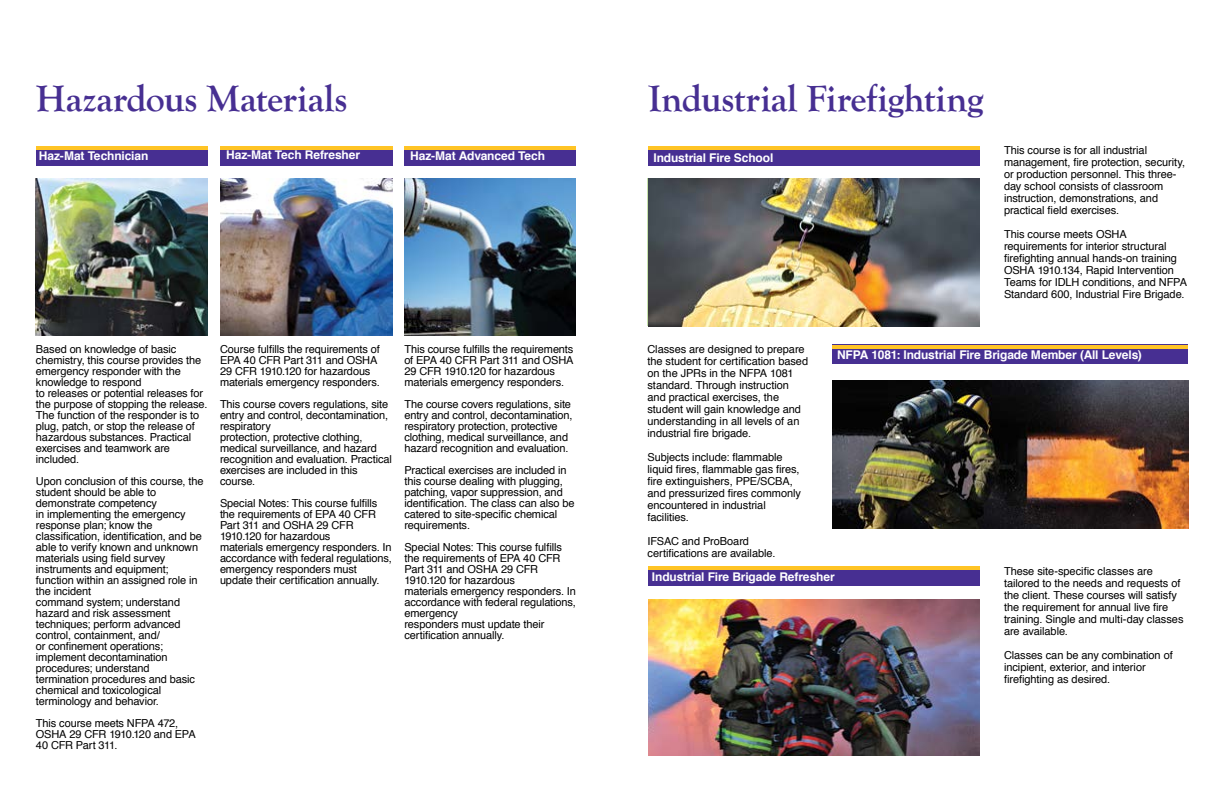
<style>
.page{position:relative;width:1224px;height:792px;background:#fff}
.page>*{position:absolute;margin:0;border:0;box-sizing:border-box;transform-origin:0 0}
.t1{font:700 38px "Goudy Old Style T";letter-spacing:-.005em;color:#472f92}
.t2{font:700 12px "Helvetica";letter-spacing:-.01em;color:#fff}
.t3{font:11px/11px "Helvetica";letter-spacing:-.01em;color:#000}
</style>
<div class="page">
<div style="left:648px;top:146px;width:332px;height:19px;background:#472f92"></div>
<hr style="left:648px;top:146px;width:332px;height:4px;background:#ffc425">
<div style="left:36px;top:146px;width:172px;height:19px;background:#472f92"></div>
<hr style="left:36px;top:146px;width:172px;height:4px;background:#ffc425">
<div style="left:220px;top:146px;width:172px;height:19px;background:#472f92"></div>
<hr style="left:220px;top:146px;width:172px;height:4px;background:#ffc425">
<div style="left:404px;top:146px;width:172px;height:19px;background:#472f92"></div>
<hr style="left:404px;top:146px;width:172px;height:4px;background:#ffc425">
<img style="left:36px;top:179px;width:172px;height:156px">
<img style="left:220px;top:179px;width:172px;height:156px">
<img style="left:404px;top:179px;width:172px;height:156px">
<div style="left:648px;top:567px;width:332px;height:19px;background:#472f92"></div>
<hr style="left:648px;top:567px;width:332px;height:3px;background:#ffc425">
<div style="left:832px;top:345px;width:356px;height:19px;background:#472f92"></div>
<hr style="left:832px;top:345px;width:356px;height:3px;background:#ffc425">
<img style="left:648px;top:179px;width:332px;height:147px">
<img style="left:648px;top:599px;width:332px;height:157px">
<img style="left:832px;top:381px;width:356px;height:147px">
<h1 class="t1" style="left:36px;top:77px;width:313px">Hazardous Materials</h1>
<h1 class="t1" style="left:648px;top:77px;width:337px">Industrial Firefighting</h1>
<p class="t2" style="left:39px;top:146px;width:111px">Haz-Mat Technician</p>
<p class="t2" style="left:226px;top:145px;width:136px">Haz-Mat Tech Refresher</p>
<p class="t2" style="left:410px;top:146px;width:137px">Haz-Mat Advanced Tech</p>
<p class="t2" style="left:653px;top:148px;width:121px">Industrial Fire School</p>
<p class="t3" style="left:1004px;top:145px;width:183px;line-height:12px">This course is for all industrial management, fire protection, security, or production personnel. This three&shy;day school consists of classroom instruction, demonstrations, and practical field exercises.</p>
<p class="t3" style="left:1004px;top:229px;width:185px;line-height:12px">This course meets OSHA requirements for interior structural firefighting annual hands-on training OSHA 1910.134, Rapid Intervention Teams for IDLH conditions, and NFPA Standard 600, Industrial Fire Brigade.</p>
<p class="t3" style="left:36px;top:344px;width:173px">Based on knowledge of basic chemistry, this course provides the emergency responder with the knowledge to respond<br>to releases or potential releases for the purpose of stopping the release.<br>The function of the responder is to plug, patch, or stop the release of hazardous substances. Practical exercises and teamwork are included.</p>
<p class="t3" style="left:36px;top:476px;width:169px">Upon conclusion of this course, the student should be able to demonstrate competency<br>in implementing the emergency response plan; know the classification, identification, and be able to verify known and unknown materials using field survey instruments and equipment; function within an assigned role in the incident<br>command system; understand hazard and risk assessment techniques; perform advanced control, containment, and/<br>or confinement operations; implement decontamination procedures; understand termination procedures and basic chemical and toxicological terminology and behavior.</p>
<p class="t3" style="left:36px;top:718px;width:161px">This course meets NFPA 472,<br>OSHA 29 CFR 1910.120 and EPA<br>40 CFR Part 311.</p>
<p class="t3" style="left:220px;top:344px;width:161px">Course fulfills the requirements of<br>EPA 40 CFR Part 311 and OSHA<br>29 CFR 1910.120 for hazardous materials emergency responders.</p>
<p class="t3" style="left:220px;top:399px;width:173px">This course covers regulations, site entry and control, decontamination, respiratory<br>protection, protective clothing, medical surveillance, and hazard recognition and evaluation. Practical exercises are included in this course.</p>
<p class="t3" style="left:220px;top:498px;width:173px">Special Notes: This course fulfills the requirements of EPA 40 CFR<br>Part 311 and OSHA 29 CFR<br>1910.120 for hazardous<br>materials emergency responders. In accordance with federal regulations, emergency responders must update their certification annually.</p>
<p class="t3" style="left:404px;top:344px;width:171px">This course fulfills the requirements of EPA 40 CFR Part 311 and OSHA<br>29 CFR 1910.120 for hazardous materials emergency responders.</p>
<p class="t3" style="left:404px;top:399px;width:170px">The course covers regulations, site entry and control, decontamination, respiratory protection, protective clothing, medical surveillance, and hazard recognition and evaluation.</p>
<p class="t3" style="left:404px;top:465px;width:172px">Practical exercises are included in this course dealing with plugging, patching, vapor suppression, and identification. The class can also be catered to site-specific chemical requirements.</p>
<p class="t3" style="left:404px;top:542px;width:173px">Special Notes: This course fulfills the requirements of EPA 40 CFR<br>Part 311 and OSHA 29 CFR<br>1910.120 for hazardous<br>materials emergency responders. In accordance with federal regulations, emergency<br>responders must update their certification annually.</p>
<p class="t3" style="left:648px;top:344px;width:162px;line-height:12px">Classes are designed to prepare the student for certification based on the JPRs in the NFPA 1081 standard. Through instruction and practical exercises, the student will gain knowledge and understanding in all levels of an industrial fire brigade.</p>
<p class="t3" style="left:648px;top:452px;width:155px;line-height:12px">Subjects include: flammable liquid fires, flammable gas fires, fire extinguishers, PPE/SCBA, and pressurized fires commonly encountered in industrial facilities.</p>
<p class="t3" style="left:648px;top:536px;width:129px;line-height:12px">IFSAC and ProBoard certifications are available.</p>
<p class="t2" style="left:837px;top:345px;width:306px">NFPA 1081: Industrial Fire Brigade Member (All Levels)</p>
<p class="t2" style="left:652px;top:567px;width:184px">Industrial Fire Brigade Refresher</p>
<p class="t3" style="left:1004px;top:565px;width:181px;line-height:12px">These site-specific classes are tailored to the needs and requests of the client. These courses will satisfy the requirement for annual live fire training. Single and multi-day classes are available.</p>
<p class="t3" style="left:1004px;top:649px;width:170px;line-height:12px">Classes can be any combination of incipient, exterior, and interior firefighting as desired.</p>
</div>
